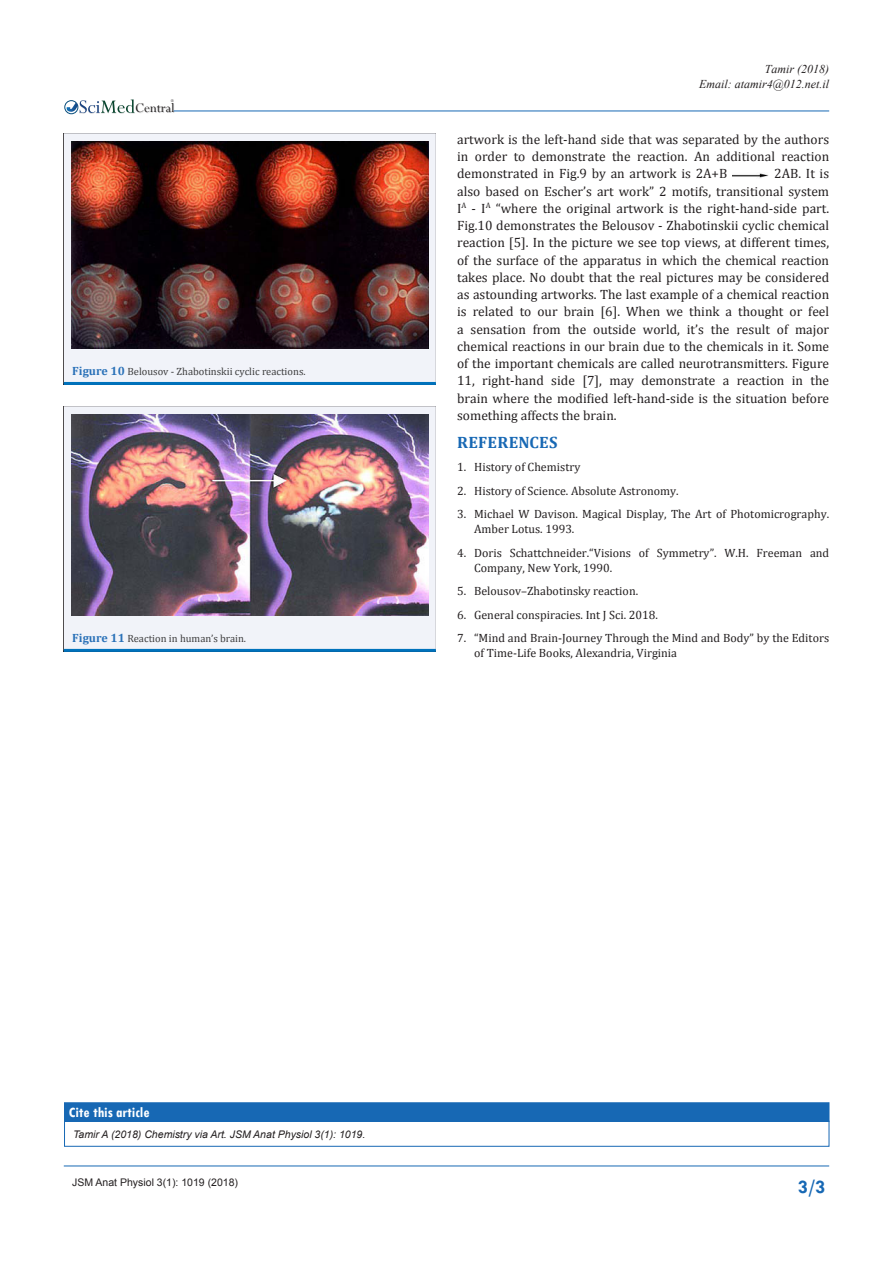
<style>
.page{position:relative;width:893px;height:1263px;background:#fff}
.page>*{position:absolute;margin:0;border:0;box-sizing:border-box;transform-origin:0 0}
.t1{font:700 19.5px "Tw Cen";color:#1768b4}
.t2{font:700 16.5px "Cambria";letter-spacing:.01em;color:#1768b4}
.t3{font:700 condensed 15px "Tw Cen";color:#fff}
.t4{font:14.55px "Perpetua";color:#211e1e}
.t5{font:13.5px/17.2px "Cambria";color:#231f20;text-align:justify}
.t6{font:12px/15px "Cambria";color:#231f20}
.t7{font:italic 12px/15px "Times New Roman";color:#231f20;text-align:right}
.t8{font:10.5px "Cambria";color:#3e3e3f}
.t9{font:italic 10.5px "Arial";color:#231f20}
.t10{font:10.5px "Arial";color:#231f20}
.s1{font-weight:700;font-size:12px;color:#2a71b8}
</style>
<div class="page">
<img style="left:79px;top:103px;width:96px;height:11px">
<div style="left:64px;top:100px;width:14px;height:14px;border:1px solid #074d7c;border-radius:50%"></div>
<svg style="left:66px;top:99px;width:69px;height:14px"></svg>
<hr style="left:64px;top:1166px;width:765px;height:1px;background:#1768b4">
<hr style="left:174px;top:111px;width:655px;height:1px;background:#1768b4">
<svg style="left:64px;top:1121px;width:765px;height:26px"></svg>
<div style="left:65px;top:1103px;width:764px;height:18px;background:#1768b4"></div>
<div style="left:64px;top:1102px;width:765px;height:19px;border:1px solid #1768b4"></div>
<img style="left:732px;top:173px;width:37px;height:5px">
<svg style="left:64px;top:133px;width:372px;height:249px;fill:#f1f3f9"></svg>
<hr style="left:64px;top:382px;width:372px;height:3px;background:#0072bc">
<img style="left:71px;top:142px;width:357px;height:207px">
<svg style="left:64px;top:406px;width:372px;height:243px;fill:#f1f3f9"></svg>
<hr style="left:64px;top:649px;width:372px;height:3px;background:#0072bc">
<img style="left:71px;top:415px;width:357px;height:200px">
<p class="t4" style="left:135px;top:99px;width:41px">Central</p>
<p class="t8" style="left:72px;top:365px;width:235px"><span class="s1">Figure 10</span> Belousov - Zhabotinskii cyclic reactions.</p>
<p class="t8" style="left:72px;top:632px;width:175px"><span class="s1">Figure 11</span> Reaction in human’s brain.</p>
<p class="t7" style="left:699px;top:61px;width:132px">Tamir (2018)<br>Email: atamir4@012.net.il</p>
<p class="t5" style="left:457px;top:130px;width:374px">artwork is the left-hand side that was separated by the authors in order to demonstrate the reaction. An additional reaction demonstrated in Fig.9 by an artwork is 2A+B</p>
<p class="t5" style="left:457px;top:165px;width:374px;text-indent:317px">2AB. It is also based on Escher’s art work” 2 motifs, transitional system I<sup>A</sup> - I<sup>A</sup> “where the original artwork is the right-hand-side part.<br>Fig.10 demonstrates the Belousov - Zhabotinskii cyclic chemical reaction [5]. In the picture we see top views, at different times, of the surface of the apparatus in which the chemical reaction takes place. No doubt that the real pictures may be considered as astounding artworks. The last example of a chemical reaction is related to our brain [6]. When we think a thought or feel a sensation from the outside world, it’s the result of major chemical reactions in our brain due to the chemicals in it. Some of the important chemicals are called neurotransmitters. Figure 11, right-hand side [7], may demonstrate a reaction in the brain where the modified left-hand-side is the situation before something affects the brain.</p>
<p class="t2" style="left:457px;top:430px;width:102px">REFERENCES</p>
<p class="t6" style="left:457px;top:460px;width:125px">1. History of Chemistry</p>
<p class="t6" style="left:457px;top:483px;width:223px">2. History of Science. Absolute Astronomy.</p>
<p class="t6" style="left:474px;top:507px;width:357px;text-indent:-17px">3. Michael W Davison. Magical Display, The Art of Photomicrography.<br>Amber Lotus. 1993.</p>
<p class="t6" style="left:474px;top:545px;width:357px;text-indent:-17px">4. Doris Schattchneider.“Visions of Symmetry”. W.H. Freeman and<br>Company, New York, 1990.</p>
<p class="t6" style="left:457px;top:584px;width:183px">5. Belousov–Zhabotinsky reaction.</p>
<p class="t6" style="left:457px;top:607px;width:202px">6. General conspiracies. Int J Sci. 2018.</p>
<p class="t6" style="left:474px;top:631px;width:357px;text-indent:-17px">7. “Mind and Brain-Journey Through the Mind and Body” by the Editors of Time-Life Books, Alexandria, Virginia</p>
<p class="t3" style="left:69px;top:1103px;width:82px">Cite this article</p>
<p class="t9" style="left:73px;top:1127px;width:294px">Tamir A (2018) Chemistry via Art. JSM Anat Physiol 3(1): 1019.</p>
<p class="t10" style="left:72px;top:1175px;width:167px">JSM Anat Physiol 3(1): 1019 (2018)</p>
<h1 class="t1" style="left:798px;top:1175px;width:29px">3/3</h1>
</div>
